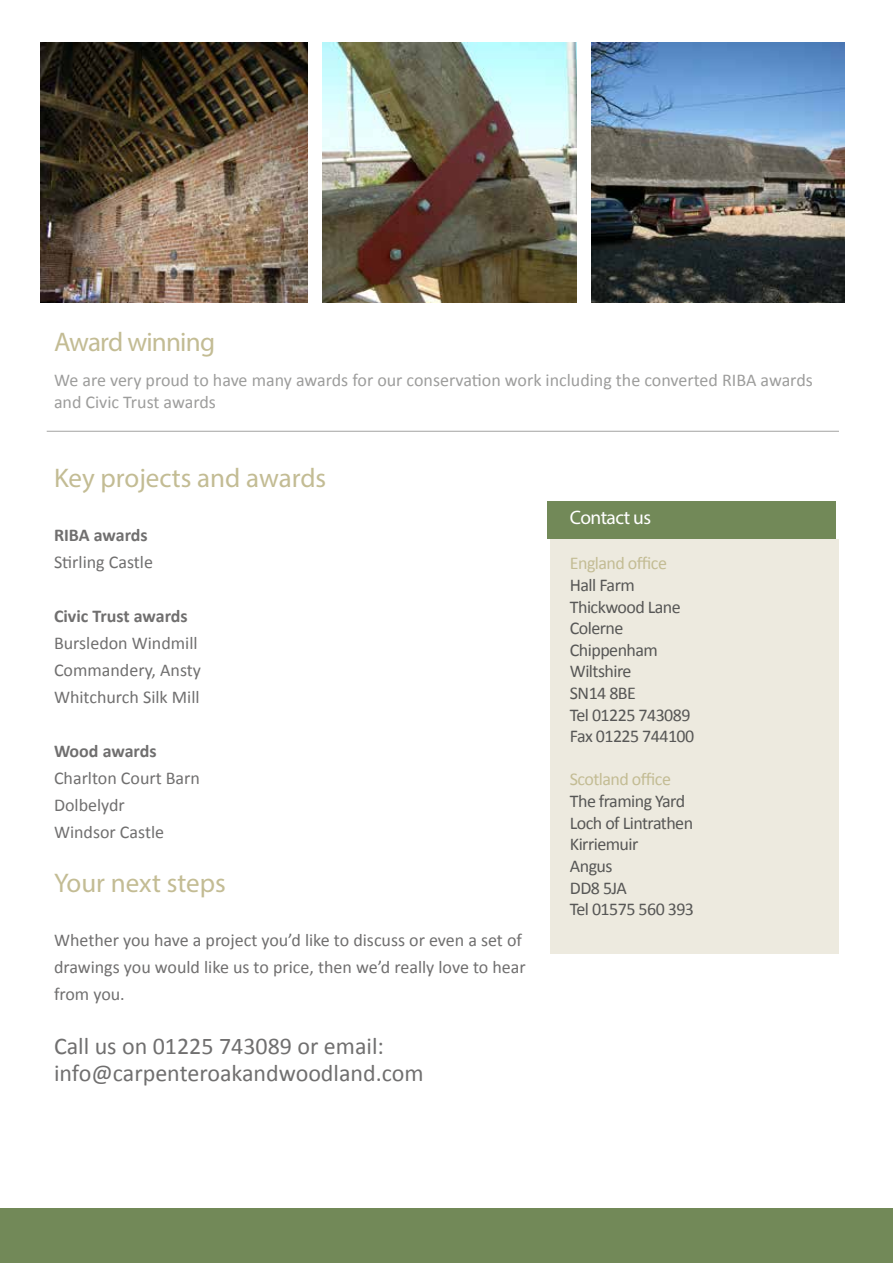
<style>
.page{position:relative;width:893px;height:1263px;background:#fff}
.page>*{position:absolute;margin:0;border:0;box-sizing:border-box;transform-origin:0 0}
.t1{font:27px "Myriad Pro";color:#c3bc94}
.t2{font:27px "Myriad Pro";letter-spacing:-.03em;color:#c3bc94}
.t3{font:24px/27px "Calibri";color:#706f6f}
.t4{font:19.5px "Myriad Pro";letter-spacing:-.03em;color:#fff}
.t5{font:18px/27px "Calibri";color:#706f6f}
.t6{font:18px/21.6px "Calibri";letter-spacing:-.03em;color:#575756}
.t7{font:18px/21.6px "Calibri";color:#9d9d9c}
.t8{font:700 18px "Calibri";color:#706f6f}
.t9{font:18px "Calibri";letter-spacing:-.03em;color:#c3bc94}
</style>
<div class="page">
<img style="left:323px;top:43px;width:253px;height:260px">
<img style="left:40px;top:43px;width:268px;height:260px">
<img style="left:591px;top:43px;width:253px;height:260px">
<div style="left:548px;top:502px;width:288px;height:37px;background:#728958"></div>
<div style="left:551px;top:539px;width:288px;height:414px;background:#edeadf"></div>
<hr style="left:47px;top:431px;width:792px;height:1px;background:#a3a3a2">
<div style="left:0;top:1209px;width:893px;height:54px;background:#728958"></div>
<h1 class="t2" style="left:54px;top:325px;width:163px">Award winning</h1>
<p class="t7" style="left:54px;top:370px;width:760px">We are very proud to have many awards for our conservation work including the converted RIBA awards and Civic Trust awards</p>
<h1 class="t1" style="left:54px;top:461px;width:274px">Key projects and awards</h1>
<p class="t8" style="left:54px;top:523px;width:95px">RIBA awards</p>
<p class="t5" style="left:54px;top:548px;width:101px">Stirling Castle</p>
<p class="t8" style="left:54px;top:604px;width:135px">Civic Trust awards</p>
<p class="t5" style="left:54px;top:629px;width:149px">Bursledon Windmill<br>Commandery, Ansty<br>Whitchurch Silk Mill</p>
<p class="t8" style="left:54px;top:739px;width:104px">Wood awards</p>
<p class="t5" style="left:54px;top:764px;width:147px">Charlton Court Barn<br>Dolbelydr<br>Windsor Castle</p>
<h1 class="t1" style="left:54px;top:866px;width:173px">Your next steps</h1>
<p class="t5" style="left:54px;top:926px;width:473px">Whether you have a project you’d like to discuss or even a set of drawings you would like us to price, then we’d really love to hear from you.</p>
<h2 class="t3" style="left:54px;top:1032px;width:371px">Call us on 01225 743089 or email: info@carpenteroakandwoodland.com</h2>
<p class="t4" style="left:570px;top:506px;width:83px">Contact us</p>
<p class="t9" style="left:570px;top:552px;width:99px">England office</p>
<p class="t6" style="left:570px;top:574px;width:126px">Hall Farm<br>Thickwood Lane<br>Colerne<br>Chippenham<br>Wiltshire<br>SN14 8BE<br>Tel 01225 743089<br>Fax 01225 744100</p>
<p class="t9" style="left:570px;top:768px;width:103px">Scotland office</p>
<p class="t6" style="left:570px;top:790px;width:126px">The framing Yard<br>Loch of Lintrathen<br>Kirriemuir<br>Angus<br>DD8 5JA<br>Tel 01575 560 393</p>
</div>
